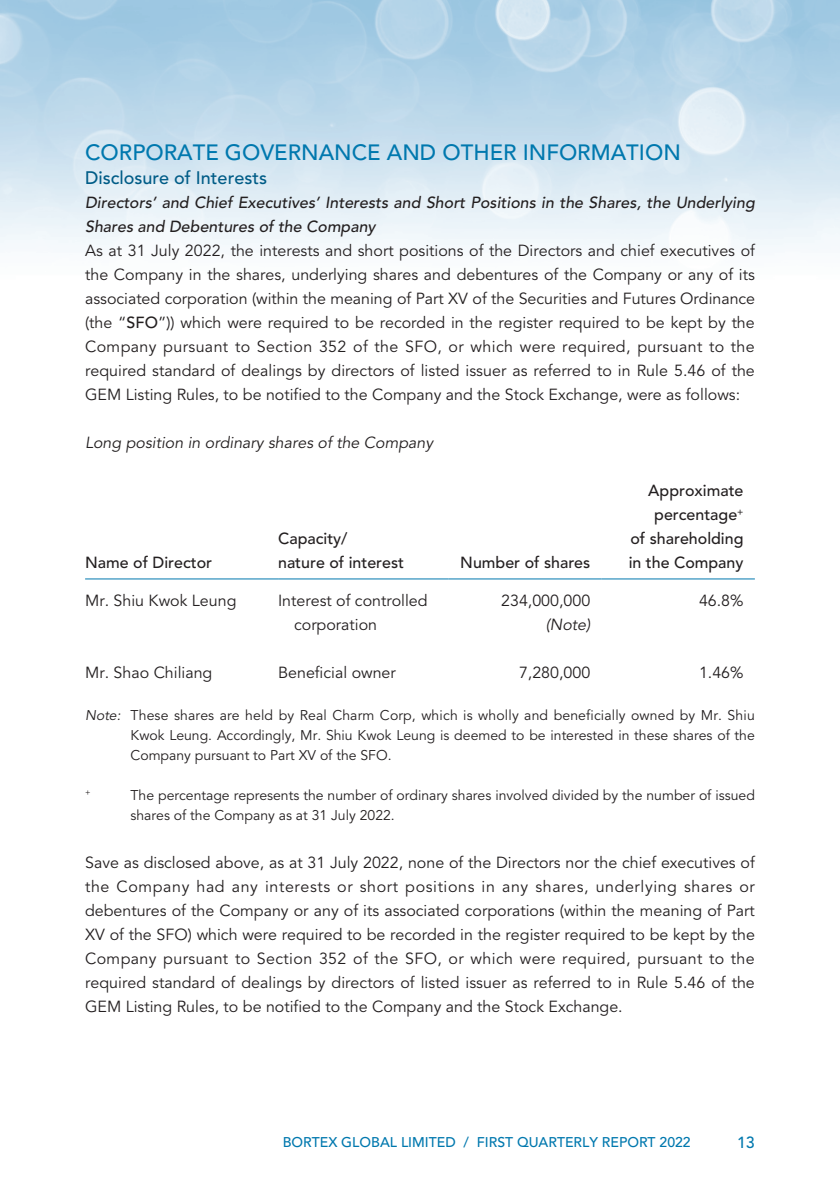
<style>
.page{position:relative;width:840px;height:1191px;background:#fff}
.page>*{position:absolute;margin:0;border:0;box-sizing:border-box;transform-origin:0 0}
._01_H1{font:500 22px "Avenir LT Std";color:#0078ae}
._02_H2{font:500 18px "Avenir LT Std";color:#005c87}
._00_txt{font:16px/24px "Avenir LT Std";color:#231f20;text-align:justify}
._03_H3{font:italic 500 16px/24px "Avenir LT Std";color:#231f20}
._50_Table_txt{font:16px "Avenir LT Std";color:#231f20}
._50_Table_txt-2{font:500 16px "Avenir LT Std";color:#231f20}
._04_H4{font:italic 16px "Avenir LT Std";color:#231f20}
._50_Table_txt-3{font:italic 16px "Avenir LT Std";color:#231f20}
.t1{font:500 16px "Avenir LT Std";color:#0078ae}
._06_Notes{font:14px/20px "Avenir LT Std";color:#231f20;text-align:justify}
.t2{font:500 14px "Avenir LT Std";color:#0078ae}
._06_Notes-2{font:8.2px "Avenir LT Std";color:#231f20}
.s1{font-weight:500}
.s2{font-style:italic}
</style>
<div class="page">
<img style="left:0;top:0;width:839px;height:251px">
<hr style="left:85px;top:578px;width:193px;height:1px;background:#0078ae">
<hr style="left:278px;top:578px;width:170px;height:1px;background:#0078ae">
<hr style="left:448px;top:578px;width:153px;height:1px;background:#0078ae">
<hr style="left:601px;top:578px;width:153px;height:1px;background:#0078ae">
<p class="_01_H1" style="left:85px;top:140px;width:597px">CORPORATE GOVERNANCE AND OTHER INFORMATION</p>
<p class="_02_H2" style="left:85px;top:167px;width:183px">Disclosure of Interests</p>
<p class="_03_H3" style="left:85px;top:191px;width:670px">Directors’ and Chief Executives’ Interests and Short Positions in the Shares, the Underlying<br>Shares and Debentures of the Company</p>
<p class="_00_txt" style="left:85px;top:239px;width:671px">As at 31 July 2022, the interests and short positions of the Directors and chief executives of the Company in the shares, underlying shares and debentures of the Company or any of its associated corporation (within the meaning of Part XV of the Securities and Futures Ordinance (the “<span class="s1">SFO</span>”)) which were required to be recorded in the register required to be kept by the Company pursuant to Section 352 of the SFO, or which were required, pursuant to the required standard of dealings by directors of listed issuer as referred to in Rule 5.46 of the GEM Listing Rules, to be notified to the Company and the Stock Exchange, were as follows:</p>
<p class="_04_H4" style="left:85px;top:433px;width:349px">Long position in ordinary shares of the Company</p>
<p class="_50_Table_txt-2" style="left:85px;top:553px;width:128px">Name of Director</p>
<p class="_50_Table_txt-2" style="left:278px;top:529px;width:71px">Capacity/</p>
<p class="_50_Table_txt-2" style="left:278px;top:553px;width:127px">nature of interest</p>
<p class="_50_Table_txt-2" style="left:460px;top:553px;width:131px">Number of shares</p>
<p class="_50_Table_txt" style="left:85px;top:591px;width:153px">Mr. Shiu Kwok Leung</p>
<p class="_50_Table_txt" style="left:278px;top:591px;width:151px">Interest of controlled</p>
<p class="_50_Table_txt" style="left:294px;top:615px;width:84px">corporation</p>
<p class="_50_Table_txt" style="left:501px;top:591px;width:90px">234,000,000</p>
<p class="_50_Table_txt-3" style="left:545px;top:615px;width:46px">(Note)</p>
<p class="_50_Table_txt-2" style="left:648px;top:481px;width:97px">Approximate</p>
<p class="_50_Table_txt-2" style="left:653px;top:505px;width:91px">percentage<sup>+</sup></p>
<p class="_50_Table_txt-2" style="left:630px;top:529px;width:114px">of shareholding</p>
<p class="_50_Table_txt-2" style="left:628px;top:553px;width:116px">in the Company</p>
<p class="_50_Table_txt" style="left:698px;top:591px;width:46px">46.8%</p>
<p class="_50_Table_txt" style="left:85px;top:663px;width:129px">Mr. Shao Chiliang</p>
<p class="_50_Table_txt" style="left:278px;top:663px;width:119px">Beneficial owner</p>
<p class="_50_Table_txt" style="left:518px;top:663px;width:73px">7,280,000</p>
<p class="_50_Table_txt" style="left:698px;top:663px;width:46px">1.46%</p>
<p class="_06_Notes" style="left:130px;top:705px;width:625px;text-indent:-45px"><span class="s2">Note:</span> These shares are held by Real Charm Corp, which is wholly and beneficially owned by Mr. Shiu Kwok Leung. Accordingly, Mr. Shiu Kwok Leung is deemed to be interested in these shares of the Company pursuant to Part XV of the SFO.</p>
<p class="_06_Notes-2" style="left:85px;top:787px;width:7px">+</p>
<p class="_06_Notes" style="left:130px;top:785px;width:625px">The percentage represents the number of ordinary shares involved divided by the number of issued shares of the Company as at 31 July 2022.</p>
<p class="_00_txt" style="left:85px;top:850px;width:671px">Save as disclosed above, as at 31 July 2022, none of the Directors nor the chief executives of the Company had any interests or short positions in any shares, underlying shares or debentures of the Company or any of its associated corporations (within the meaning of Part XV of the SFO) which were required to be recorded in the register required to be kept by the Company pursuant to Section 352 of the SFO, or which were required, pursuant to the required standard of dealings by directors of listed issuer as referred to in Rule 5.46 of the GEM Listing Rules, to be notified to the Company and the Stock Exchange.</p>
<p class="t2" style="left:282px;top:1133px;width:409px">BORTEX GLOBAL LIMITED / FIRST QUARTERLY REPORT 2022</p>
<p class="t1" style="left:736px;top:1133px;width:19px">13</p>
</div>
